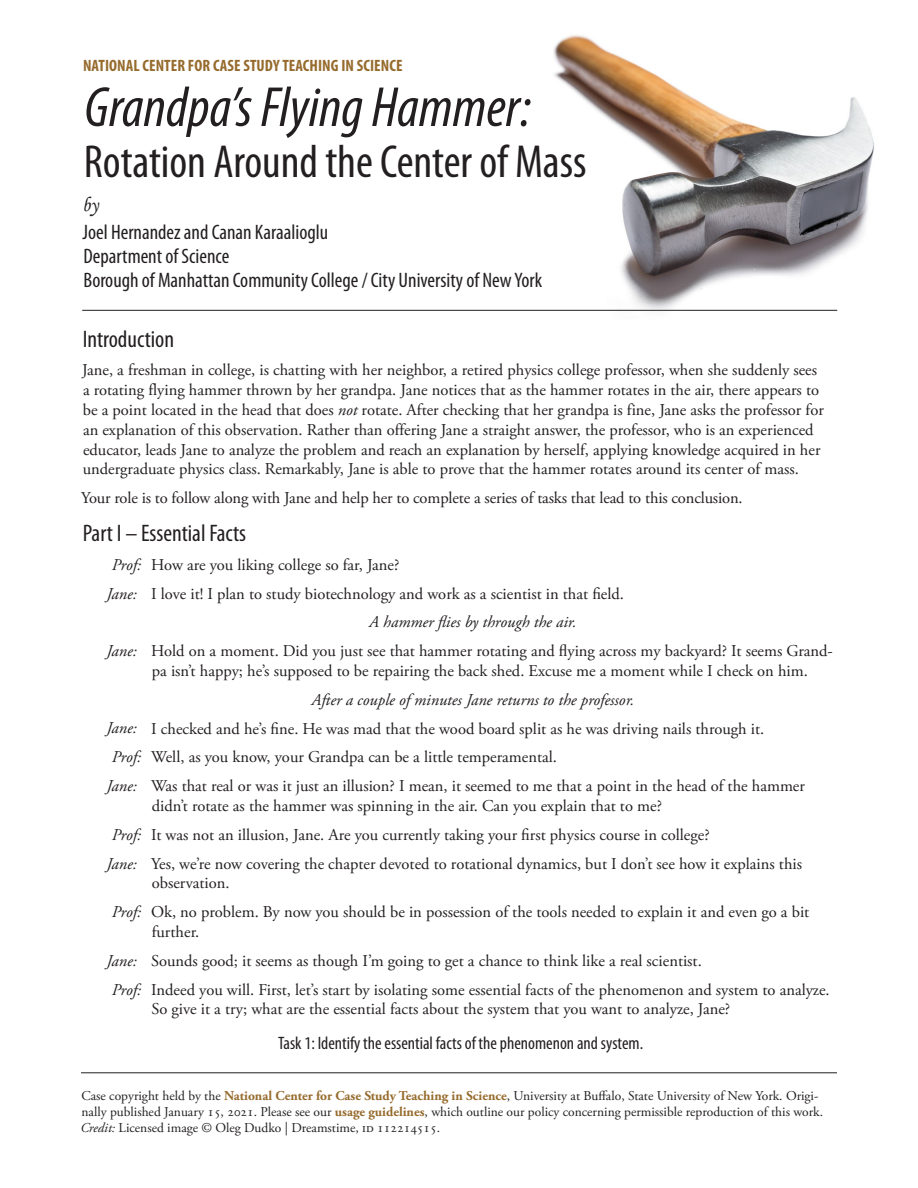
<style>
.page{position:relative;width:918px;height:1188px;background:#fff}
.page>*{position:absolute;margin:0;border:0;box-sizing:border-box;transform-origin:0 0}
.t1{font:italic condensed 57px "Myriad Pro";color:#231f20}
.t2{font:condensed 46.5px "Myriad Pro";color:#231f20}
.t3{font:condensed 24px "Myriad Pro";color:#231f20}
.Author{font:condensed 21px "Myriad Pro";color:#231f20}
.t4{font:21px "Monotype Corsiva";color:#231f20;scale:.93 1}
.t5{font:condensed 18px "Myriad Pro";color:#231f20}
.Script{font:16.5px/19.8px "Adobe Garamond Pro";color:#231f20}
.Script-2{font:italic 16.5px "Adobe Garamond Pro";color:#231f20}
.NCCSTS{font:700 condensed 16.5px "Myriad Pro";letter-spacing:.005em;color:#966b2d}
.t6{font:13.5px/16.2px "Adobe Garamond Pro";color:#231f20}
.s1{font-style:italic}
.s2{font-weight:700;color:#966b2d}
</style>
<div class="page">
<hr style="left:81px;top:1073px;width:756px;height:1px;background:#231f20">
<img style="left:495px;top:35px;width:379px;height:276px">
<hr style="left:82px;top:310px;width:755px;height:1px;background:#231f20">
<p class="NCCSTS" style="left:83px;top:55px;width:321px">NATIONAL CENTER FOR CASE STUDY TEACHING IN SCIENCE</p>
<h1 class="t1" style="left:84px;top:73px;width:448px">Grandpa’s Flying Hammer:</h1>
<h1 class="t2" style="left:84px;top:134px;width:504px">Rotation Around the Center of Mass</h1>
<p class="t4" style="left:82px;top:192px;width:19px">by</p>
<p class="Author" style="left:83px;top:220px;width:247px">Joel Hernandez and Canan Karaalioglu</p>
<p class="Author" style="left:83px;top:244px;width:147px">Department of Science</p>
<p class="Author" style="left:83px;top:268px;width:460px">Borough of Manhattan Community College / City University of New York</p>
<h2 class="t3" style="left:83px;top:324px;width:93px">Introduction</h2>
<p class="Script" style="left:82px;top:361px;width:743px">Jane, a freshman in college, is chatting with her neighbor, a retired physics college professor, when she suddenly sees a rotating flying hammer thrown by her grandpa. Jane notices that as the hammer rotates in the air, there appears to be a point located in the head that does <span class="s1">not</span> rotate. After checking that her grandpa is fine, Jane asks the professor for an explanation of this observation. Rather than offering Jane a straight answer, the professor, who is an experienced educator, leads Jane to analyze the problem and reach an explanation by herself, applying knowledge acquired in her undergraduate physics class. Remarkably, Jane is able to prove that the hammer rotates around its center of mass.</p>
<p class="Script" style="left:81px;top:489px;width:663px">Your role is to follow along with Jane and help her to complete a series of tasks that lead to this conclusion.</p>
<h2 class="t3" style="left:83px;top:518px;width:165px">Part I – Essential Facts</h2>
<p class="Script" style="left:112px;top:555px;width:289px"><span class="s1">Prof:</span> How are you liking college so far, Jane?</p>
<p class="Script" style="left:106px;top:584px;width:519px"><span class="s1">Jane:</span> I love it! I plan to study biotechnology and work as a scientist in that field.</p>
<p class="Script-2" style="left:369px;top:612px;width:209px">A hammer flies by through the air.</p>
<p class="Script" style="left:152px;top:642px;width:683px;text-indent:-45px"><span class="s1">Jane:</span> Hold on a moment. Did you just see that hammer rotating and flying across my backyard? It seems Grand&shy;pa isn’t happy; he’s supposed to be repairing the back shed. Excuse me a moment while I check on him.</p>
<p class="Script-2" style="left:312px;top:690px;width:324px">After a couple of minutes Jane returns to the professor.</p>
<p class="Script" style="left:106px;top:719px;width:659px"><span class="s1">Jane:</span> I checked and he’s fine. He was mad that the wood board split as he was driving nails through it.</p>
<p class="Script" style="left:112px;top:748px;width:447px"><span class="s1">Prof:</span> Well, as you know, your Grandpa can be a little temperamental.</p>
<p class="Script" style="left:152px;top:777px;width:655px;text-indent:-45px"><span class="s1">Jane:</span> Was that real or was it just an illusion? I mean, it seemed to me that a point in the head of the hammer didn’t rotate as the hammer was spinning in the air. Can you explain that to me?</p>
<p class="Script" style="left:112px;top:825px;width:599px"><span class="s1">Prof:</span> It was not an illusion, Jane. Are you currently taking your first physics course in college?</p>
<p class="Script" style="left:152px;top:854px;width:652px;text-indent:-45px"><span class="s1">Jane:</span> Yes, we’re now covering the chapter devoted to rotational dynamics, but I don’t see how it explains this observation.</p>
<p class="Script" style="left:152px;top:903px;width:659px;text-indent:-40px"><span class="s1">Prof:</span> Ok, no problem. By now you should be in possession of the tools needed to explain it and even go a bit further.</p>
<p class="Script" style="left:106px;top:951px;width:597px"><span class="s1">Jane:</span> Sounds good; it seems as though I’m going to get a chance to think like a real scientist.</p>
<p class="Script" style="left:151px;top:980px;width:680px;text-indent:-40px"><span class="s1">Prof:</span> Indeed you will. First, let’s start by isolating some essential facts of the phenomenon and system to analyze.<br>So give it a try; what are the essential facts about the system that you want to analyze, Jane?</p>
<h3 class="t5" style="left:278px;top:1033px;width:367px">Task 1: Identify the essential facts of the phenomenon and system.</h3>
<p class="t6" style="left:80px;top:1088px;width:744px">Case copyright held by the <span class="s2">National Center for Case Study Teaching in Science</span>, University at Buffalo, State University of New York. Origi&shy;nally published January 15, 2021. Please see our <span class="s2">usage guidelines</span>, which outline our policy concerning permissible reproduction of this work.<br><span class="s1">Credit:</span> Licensed image © Oleg Dudko | Dreamstime, id 112214515.</p>
</div>
